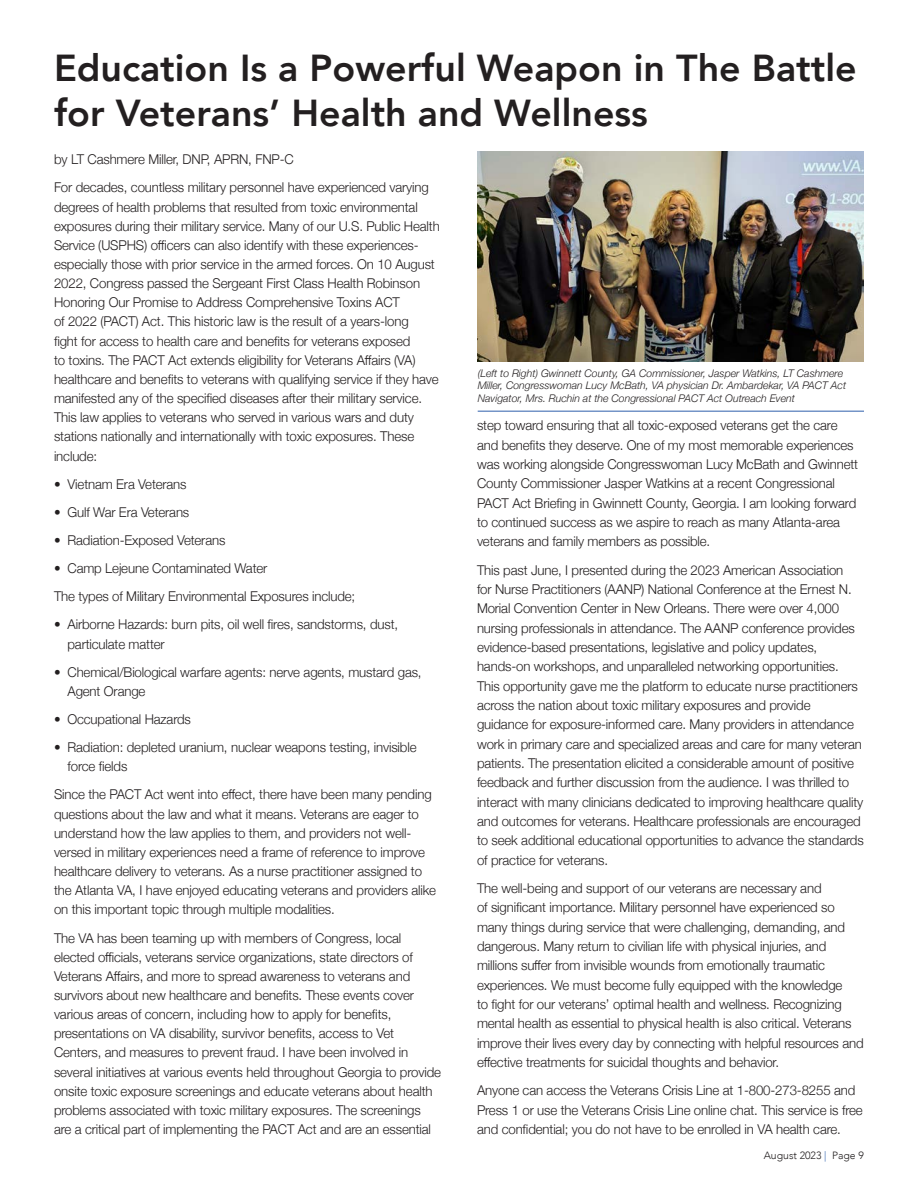
<style>
.page{position:relative;width:918px;height:1188px;background:#fff}
.page>*{position:absolute;margin:0;border:0;box-sizing:border-box;transform-origin:0 0}
.Headline_1{font:800 37.5px/45px "Avenir";color:#231f20}
.Body{font:300 13.5px/19.4px "Helvetica Neue";letter-spacing:-.01em;color:#231f20}
.Bullet{font:300 13.5px/19.2px "Helvetica Neue";letter-spacing:-.01em;color:#231f20}
.t1{font:italic 300 10.5px/12.6px "Helvetica Neue";color:#231f20}
.t2{font:300 10.5px "Avenir";color:#231f20}
.s1{color:#2e5fac}
</style>
<div class="page">
<img style="left:478px;top:152px;width:386px;height:210px">
<hr style="left:478px;top:411px;width:386px;height:1px;background:#2e5fac">
<p class="Headline_1" style="left:54px;top:46px;width:804px">Education Is a Powerful Weapon in The Battle for Veterans’ Health and Wellness</p>
<p class="Body" style="left:54px;top:149px;width:241px">by LT Cashmere Miller, DNP, APRN, FNP-C</p>
<p class="Body" style="left:54px;top:177px;width:387px">For decades, countless military personnel have experienced varying degrees of health problems that resulted from toxic environmental exposures during their military service. Many of our U.S. Public Health Service (USPHS) officers can also identify with these experiences&shy;especially those with prior service in the armed forces. On 10 August 2022, Congress passed the Sergeant First Class Health Robinson Honoring Our Promise to Address Comprehensive Toxins ACT<br>of 2022 (PACT) Act. This historic law is the result of a years-long<br>fight for access to health care and benefits for veterans exposed<br>to toxins. The PACT Act extends eligibility for Veterans Affairs (VA) healthcare and benefits to veterans with qualifying service if they have manifested any of the specified diseases after their military service.<br>This law applies to veterans who served in various wars and duty stations nationally and internationally with toxic exposures. These include:</p>
<p class="Bullet" style="left:54px;top:473px;width:134px">• Vietnam Era Veterans</p>
<p class="Bullet" style="left:54px;top:501px;width:137px">• Gulf War Era Veterans</p>
<p class="Bullet" style="left:54px;top:530px;width:173px">• Radiation-Exposed Veterans</p>
<p class="Bullet" style="left:54px;top:558px;width:215px">• Camp Lejeune Contaminated Water</p>
<p class="Bullet" style="left:54px;top:586px;width:303px">The types of Military Environmental Exposures include;</p>
<p class="Bullet" style="left:68px;top:614px;width:332px;text-indent:-14px">• Airborne Hazards: burn pits, oil well fires, sandstorms, dust, particulate matter</p>
<p class="Bullet" style="left:68px;top:661px;width:356px;text-indent:-14px">• Chemical/Biological warfare agents: nerve agents, mustard gas,<br>Agent Orange</p>
<p class="Bullet" style="left:54px;top:709px;width:138px">• Occupational Hazards</p>
<p class="Bullet" style="left:68px;top:737px;width:351px;text-indent:-14px">• Radiation: depleted uranium, nuclear weapons testing, invisible force fields</p>
<p class="Body" style="left:54px;top:784px;width:384px">Since the PACT Act went into effect, there have been many pending questions about the law and what it means. Veterans are eager to understand how the law applies to them, and providers not well&shy;versed in military experiences need a frame of reference to improve healthcare delivery to veterans. As a nurse practitioner assigned to the Atlanta VA, I have enjoyed educating veterans and providers alike on this important topic through multiple modalities.</p>
<p class="Body" style="left:54px;top:927px;width:389px">The VA has been teaming up with members of Congress, local elected officials, veterans service organizations, state directors of Veterans Affairs, and more to spread awareness to veterans and survivors about new healthcare and benefits. These events cover various areas of concern, including how to apply for benefits, presentations on VA disability, survivor benefits, access to Vet Centers, and measures to prevent fraud. I have been involved in several initiatives at various events held throughout Georgia to provide onsite toxic exposure screenings and educate veterans about health problems associated with toxic military exposures. The screenings are a critical part of implementing the PACT Act and are an essential</p>
<p class="t1" style="left:478px;top:366px;width:370px">(Left to Right) Gwinnett County, GA Commissioner, Jasper Watkins, LT Cashmere<br>Miller, Congresswoman Lucy McBath, VA physician Dr. Ambardekar, VA PACT Act<br>Navigator, Mrs. Ruchin at the Congressional PACT Act Outreach Event</p>
<p class="Body" style="left:477px;top:415px;width:383px">step toward ensuring that all toxic-exposed veterans get the care and benefits they deserve. One of my most memorable experiences was working alongside Congresswoman Lucy McBath and Gwinnett County Commissioner Jasper Watkins at a recent Congressional PACT Act Briefing in Gwinnett County, Georgia. I am looking forward to continued success as we aspire to reach as many Atlanta-area veterans and family members as possible.</p>
<p class="Body" style="left:477px;top:559px;width:388px">This past June, I presented during the 2023 American Association<br>for Nurse Practitioners (AANP) National Conference at the Ernest N.<br>Morial Convention Center in New Orleans. There were over 4,000 nursing professionals in attendance. The AANP conference provides evidence-based presentations, legislative and policy updates, hands-on workshops, and unparalleled networking opportunities.<br>This opportunity gave me the platform to educate nurse practitioners across the nation about toxic military exposures and provide guidance for exposure-informed care. Many providers in attendance work in primary care and specialized areas and care for many veteran patients. The presentation elicited a considerable amount of positive feedback and further discussion from the audience. I was thrilled to interact with many clinicians dedicated to improving healthcare quality and outcomes for veterans. Healthcare professionals are encouraged to seek additional educational opportunities to advance the standards of practice for veterans.</p>
<p class="Body" style="left:477px;top:878px;width:388px">The well-being and support of our veterans are necessary and<br>of significant importance. Military personnel have experienced so many things during service that were challenging, demanding, and dangerous. Many return to civilian life with physical injuries, and millions suffer from invisible wounds from emotionally traumatic experiences. We must become fully equipped with the knowledge<br>to fight for our veterans’ optimal health and wellness. Recognizing mental health as essential to physical health is also critical. Veterans improve their lives every day by connecting with helpful resources and effective treatments for suicidal thoughts and behavior.</p>
<p class="Body" style="left:477px;top:1080px;width:387px">Anyone can access the Veterans Crisis Line at 1-800-273-8255 and<br>Press 1 or use the Veterans Crisis Line online chat. This service is free and confidential; you do not have to be enrolled in VA health care.</p>
<p class="t2" style="left:764px;top:1149px;width:102px">August 2023 <span class="s1">|</span> Page 9</p>
</div>
